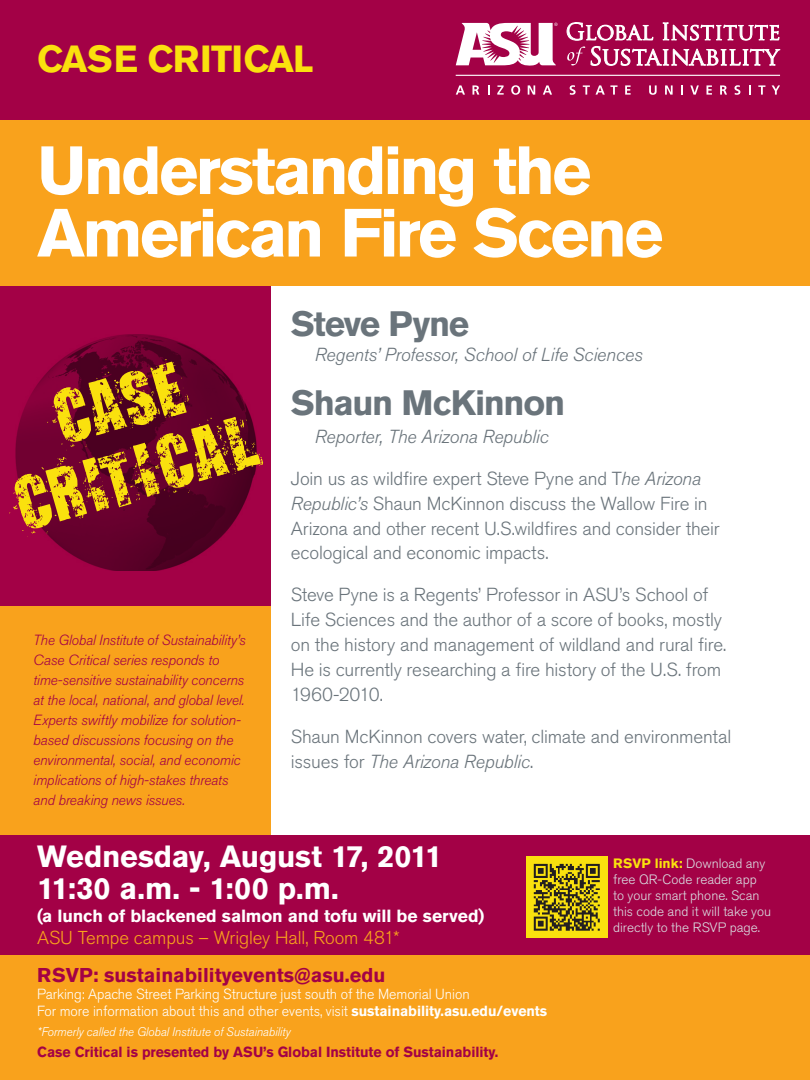
<style>
.page{position:relative;width:810px;height:1080px;background:#fff}
.page>*{position:absolute;margin:0;border:0;box-sizing:border-box;transform-origin:0 0}
.t1{font:700 67.5px/62.5px "Akzidenz Grotesk Pro";letter-spacing:-.045em;color:#fff}
.t2{font:700 37.5px "Akzidenz Grotesk Pro";letter-spacing:-.02em;color:#fae10e}
.t3{font:700 35px "Akzidenz Grotesk Pro";letter-spacing:-.035em;color:#6a747b}
.t4{font:700 30.5px/31.8px "Akzidenz Grotesk Pro";letter-spacing:-.01em;color:#fff}
.t5{font:700 19.88px "Akzidenz Grotesk Pro";color:#a30146}
.t6{font:300 18.75px/25px "Akzidenz Grotesk Pro";letter-spacing:-.01em;color:#6a747b}
.t7{font:italic 300 18.75px "Akzidenz Grotesk Pro";letter-spacing:-.01em;color:#6a747b}
.t8{font:300 18.5px "Akzidenz Grotesk Pro";letter-spacing:-.005em;color:#f9a21c}
.t9{font:700 17.5px "Akzidenz Grotesk Pro";letter-spacing:-.005em;color:#fff}
.t10{font:italic 300 14.62px/20px "Akzidenz Grotesk Pro";letter-spacing:-.01em;color:#a30146}
.t11{font:300 14.5px/17.2px "Akzidenz Grotesk Pro";letter-spacing:-.005em;color:#fff}
.t12{font:700 14.5px "Akzidenz Grotesk Pro";letter-spacing:-.005em;color:#a30146}
.t13{font:300 13.5px/15.9px "Akzidenz Grotesk Pro";color:#dadee2}
.t14{font:italic 300 12.5px "Akzidenz Grotesk Pro";letter-spacing:-.005em;color:#fff}
.s1{font-style:italic}
.s2{font-weight:700}
.s3{font-weight:700;color:#fae10e}
</style>
<div class="page">
<div style="left:0;top:558px;width:270px;height:307px;background:#f9a21c"></div>
<div style="left:0;top:281px;width:270px;height:325px;background:#a30146"></div>
<div style="left:0;top:913px;width:810px;height:167px;background:#f9a21c"></div>
<div style="left:0;top:61px;width:810px;height:225px;background:#f9a21c"></div>
<div style="left:0;top:0;width:810px;height:120px;background:#a30146"></div>
<div style="left:0;top:835px;width:810px;height:120px;background:#a30146"></div>
<svg style="left:456px;top:85px;width:9px;height:10px"></svg>
<svg style="left:473px;top:85px;width:6px;height:10px"></svg>
<svg style="left:497px;top:85px;width:7px;height:10px"></svg>
<svg style="left:511px;top:85px;width:9px;height:10px"></svg>
<svg style="left:528px;top:85px;width:7px;height:10px"></svg>
<svg style="left:543px;top:85px;width:9px;height:10px"></svg>
<svg style="left:570px;top:85px;width:6px;height:10px"></svg>
<svg style="left:583px;top:85px;width:7px;height:10px"></svg>
<svg style="left:596px;top:85px;width:22px;height:10px"></svg>
<svg style="left:625px;top:85px;width:6px;height:10px"></svg>
<svg style="left:649px;top:85px;width:8px;height:10px"></svg>
<svg style="left:665px;top:85px;width:8px;height:10px"></svg>
<svg style="left:681px;top:85px;width:2px;height:10px"></svg>
<svg style="left:690px;top:85px;width:9px;height:10px"></svg>
<svg style="left:707px;top:85px;width:5px;height:10px"></svg>
<svg style="left:720px;top:85px;width:7px;height:10px"></svg>
<svg style="left:735px;top:85px;width:5px;height:10px"></svg>
<svg style="left:749px;top:85px;width:2px;height:10px"></svg>
<svg style="left:758px;top:85px;width:7px;height:10px"></svg>
<svg style="left:772px;top:85px;width:8px;height:10px"></svg>
<hr style="left:456px;top:75px;width:324px;height:1px;background:#fff">
<svg style="left:567px;top:22px;width:86px;height:18px"></svg>
<svg style="left:663px;top:23px;width:116px;height:17px"></svg>
<svg style="left:591px;top:46px;width:189px;height:20px"></svg>
<svg style="left:567px;top:46px;width:18px;height:19px"></svg>
<svg style="left:456px;top:23px;width:102px;height:43px"></svg>
<img style="left:50px;top:335px;width:171px;height:236px">
<svg style="left:9px;top:359px;width:254px;height:178px;background:#8d3527"></svg>
<img style="left:526px;top:857px;width:82px;height:81px">
<h2 class="t2" style="left:37px;top:35px;width:278px">CASE CRITICAL</h2>
<h1 class="t1" style="left:37px;top:138px;width:628px">Understanding the<br>American Fire Scene</h1>
<p class="t10" style="left:33px;top:630px;width:214px">The Global Institute of Sustainability’s Case Critical series responds to time-sensitive sustainability concerns at the local, national, and global level.<br>Experts swiftly mobilize for solution&shy;based discussions focusing on the environmental, social, and economic implications of high-stakes threats and breaking news issues.</p>
<h3 class="t3" style="left:291px;top:301px;width:180px">Steve Pyne</h3>
<p class="t7" style="left:315px;top:342px;width:329px">Regents’ Professor, School of Life Sciences</p>
<h3 class="t3" style="left:291px;top:380px;width:276px">Shaun McKinnon</h3>
<p class="t7" style="left:315px;top:424px;width:235px">Reporter, The Arizona Republic</p>
<p class="t6" style="left:291px;top:465px;width:430px">Join us as wildfire expert Steve Pyne and T<span class="s1">he Arizona Republic’s</span> Shaun McKinnon discuss the Wallow Fire in Arizona and other recent U.S.wildfires and consider their ecological and economic impacts.</p>
<p class="t6" style="left:291px;top:582px;width:437px">Steve Pyne is a Regents’ Professor in ASU’s School of Life Sciences and the author of a score of books, mostly on the history and management of wildland and rural fire.<br>He is currently researching a fire history of the U.S. from 1960-2010.</p>
<p class="t6" style="left:291px;top:724px;width:442px">Shaun McKinnon covers water, climate and environmental issues for <span class="s1">The Arizona Republic</span>.</p>
<h3 class="t4" style="left:37px;top:840px;width:406px">Wednesday, August 17, 2011<br>11:30 a.m. - 1:00 p.m.</h3>
<p class="t9" style="left:37px;top:904px;width:449px">(a lunch of blackened salmon and tofu will be served)</p>
<p class="t8" style="left:37px;top:926px;width:364px">ASU Tempe campus – Wrigley Hall, Room 481*</p>
<p class="t5" style="left:37px;top:962px;width:350px">RSVP: sustainabilityevents@asu.edu</p>
<p class="t11" style="left:37px;top:986px;width:512px">Parking: Apache Street Parking Structure just south of the Memorial Union<br>For more information about this and other events, visit <span class="s2">sustainability.asu.edu/events</span></p>
<p class="t14" style="left:37px;top:1024px;width:255px">*Formerly called the Global Institute of Sustainability</p>
<p class="t12" style="left:37px;top:1043px;width:463px">Case Critical is presented by ASU’s Global Institute of Sustainability.</p>
<p class="t13" style="left:613px;top:856px;width:160px"><span class="s3">RSVP link:</span> Download any free QR-Code reader app<br>to your smart phone. Scan this code and it will take you directly to the RSVP page.</p>
</div>
